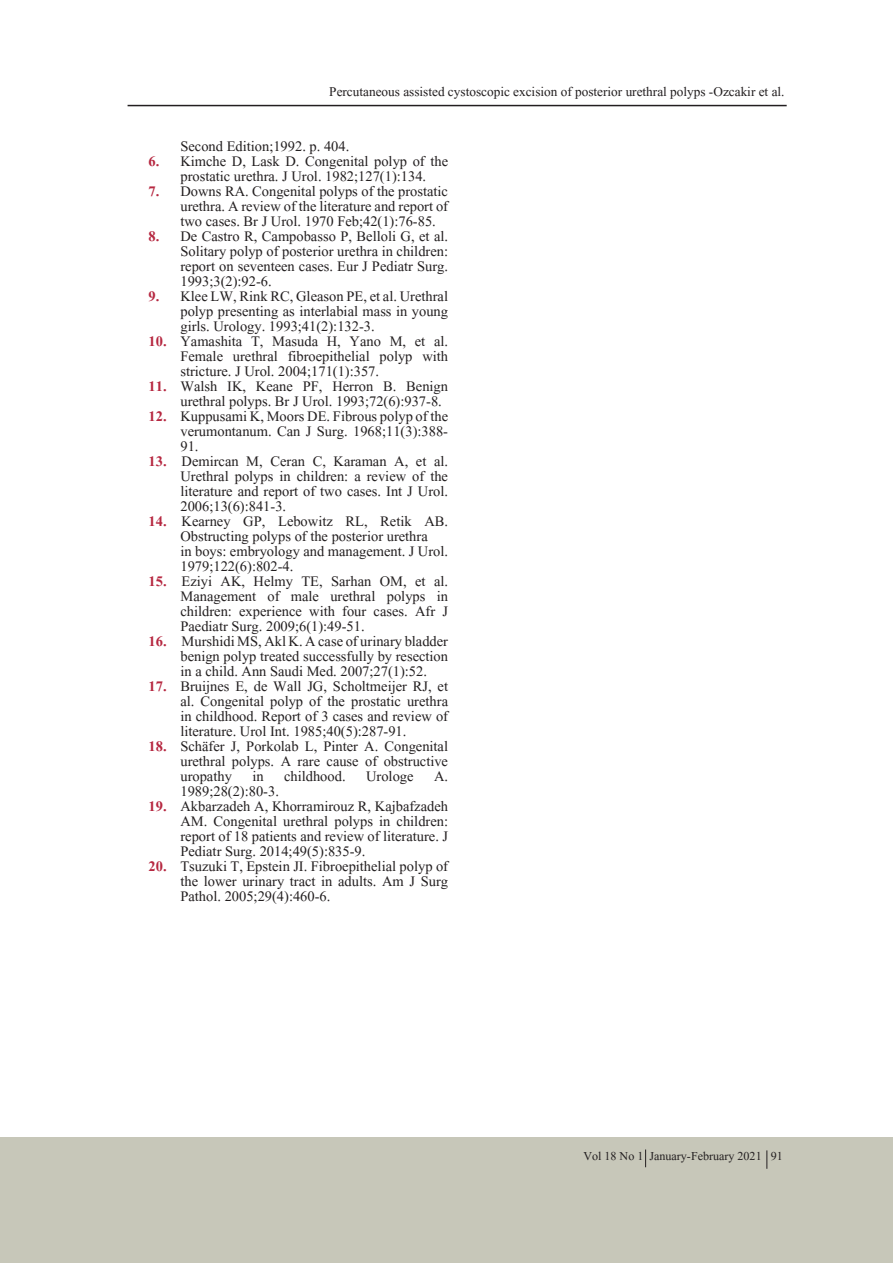
<style>
.page{position:relative;width:893px;height:1263px;background:#fff}
.page>*{position:absolute;margin:0;border:0;box-sizing:border-box;transform-origin:0 0}
.t1{font:18px/15px "Aparajita";color:#231f20;text-align:justify}
.t2{font:16.5px "Aparajita";color:#231f20}
.t3{font:15px "Aparajita";color:#231f20}
.s1{font-weight:700;color:#b62841}
</style>
<div class="page">
<div style="left:0;top:1137px;width:893px;height:126px;background:#c7c7b9"></div>
<hr style="left:128px;top:105px;width:659px;height:1px;background:#231f20">
<svg style="left:645px;top:1149px;width:1px;height:18px"></svg>
<svg style="left:766px;top:1150px;width:1px;height:19px"></svg>
<p class="t2" style="left:329px;top:83px;width:457px">Percutaneous assisted cystoscopic excision of posterior urethral polyps -Ozcakir et al.</p>
<p class="t1" style="left:180px;top:141px;width:170px">Second Edition;1992. p. 404.</p>
<p class="t1" style="left:149px;top:156px;width:301px;text-align:center"><span class="s1">6.</span> Kimche D, Lask D. Congenital polyp of the prostatic urethra. J Urol. 1982;127(1):134.</p>
<p class="t1" style="left:180px;top:186px;width:269px;text-indent:-32px"><span class="s1">7.</span> Downs RA. Congenital polyps of the prostatic urethra. A review of the literature and report of two cases. Br J Urol. 1970 Feb;42(1):76-85.</p>
<p class="t1" style="left:180px;top:231px;width:269px;text-indent:-32px"><span class="s1">8.</span> De Castro R, Campobasso P, Belloli G, et al.<br>Solitary polyp of posterior urethra in children: report on seventeen cases. Eur J Pediatr Surg.<br>1993;3(2):92-6.</p>
<p class="t1" style="left:180px;top:291px;width:269px;text-indent:-32px"><span class="s1">9.</span> Klee LW, Rink RC, Gleason PE, et al. Urethral polyp presenting as interlabial mass in young girls. Urology. 1993;41(2):132-3.</p>
<p class="t1" style="left:180px;top:336px;width:269px;text-indent:-32px"><span class="s1">10.</span> Yamashita T, Masuda H, Yano M, et al.<br>Female urethral fibroepithelial polyp with stricture. J Urol. 2004;171(1):357.</p>
<p class="t1" style="left:180px;top:381px;width:269px;text-indent:-32px"><span class="s1">11.</span> Walsh IK, Keane PF, Herron B. Benign urethral polyps. Br J Urol. 1993;72(6):937-8.</p>
<p class="t1" style="left:180px;top:411px;width:269px;text-indent:-32px"><span class="s1">12.</span> Kuppusami K, Moors DE. Fibrous polyp of the verumontanum. Can J Surg. 1968;11(3):388- 91.</p>
<p class="t1" style="left:180px;top:456px;width:269px;text-indent:-32px"><span class="s1">13.</span> Demircan M, Ceran C, Karaman A, et al.<br>Urethral polyps in children: a review of the literature and report of two cases. Int J Urol.<br>2006;13(6):841-3.</p>
<p class="t1" style="left:180px;top:516px;width:269px;text-indent:-32px"><span class="s1">14.</span> Kearney GP, Lebowitz RL, Retik AB.<br>Obstructing polyps of the posterior urethra</p>
<p class="t1" style="left:180px;top:546px;width:269px">in boys: embryology and management. J Urol.<br>1979;122(6):802-4.</p>
<p class="t1" style="left:180px;top:576px;width:269px;text-indent:-32px"><span class="s1">15.</span> Eziyi AK, Helmy TE, Sarhan OM, et al.<br>Management of male urethral polyps in children: experience with four cases. Afr J Paediatr Surg. 2009;6(1):49-51.</p>
<p class="t1" style="left:180px;top:636px;width:269px;text-indent:-32px"><span class="s1">16.</span> Murshidi MS, Akl K. A case of urinary bladder benign polyp treated successfully by resection in a child. Ann Saudi Med. 2007;27(1):52.</p>
<p class="t1" style="left:180px;top:681px;width:269px;text-indent:-32px"><span class="s1">17.</span> Bruijnes E, de Wall JG, Scholtmeijer RJ, et al. Congenital polyp of the prostatic urethra in childhood. Report of 3 cases and review of literature. Urol Int. 1985;40(5):287-91.</p>
<p class="t1" style="left:180px;top:741px;width:269px;text-indent:-32px"><span class="s1">18.</span> Schäfer J, Porkolab L, Pinter A. Congenital urethral polyps. A rare cause of obstructive uropathy in childhood. Urologe A.<br>1989;28(2):80-3.</p>
<p class="t1" style="left:180px;top:801px;width:269px;text-indent:-32px"><span class="s1">19.</span> Akbarzadeh A, Khorramirouz R, Kajbafzadeh AM. Congenital urethral polyps in children: report of 18 patients and review of literature. J Pediatr Surg. 2014;49(5):835-9.</p>
<p class="t1" style="left:180px;top:861px;width:269px;text-indent:-32px"><span class="s1">20.</span> Tsuzuki T, Epstein JI. Fibroepithelial polyp of the lower urinary tract in adults. Am J Surg Pathol. 2005;29(4):460-6.</p>
<p class="t3" style="left:583px;top:1148px;width:201px">Vol 18 No 1 January-February 2021 91</p>
</div>
